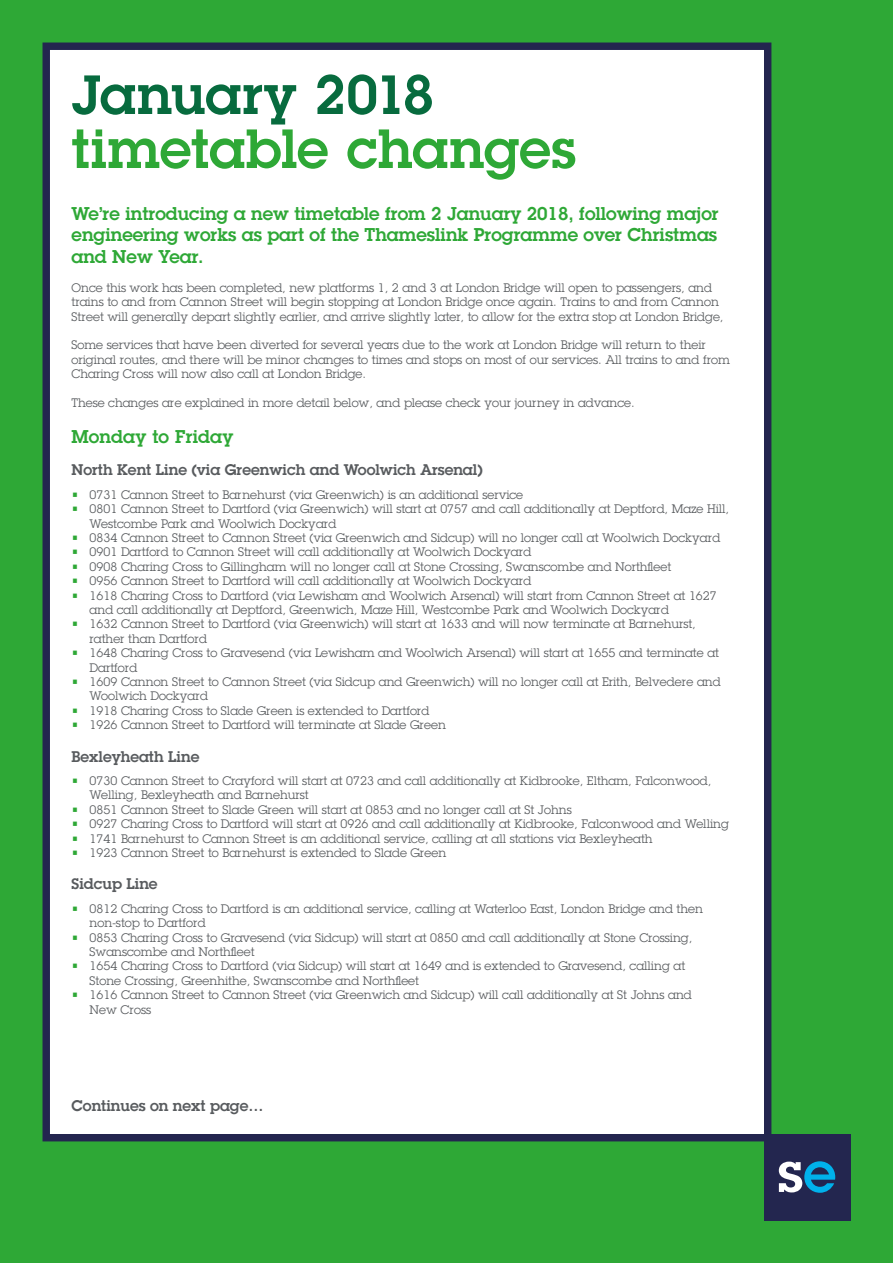
<style>
.page{position:relative;width:893px;height:1263px;background:#2ea836}
.page>*{position:absolute;margin:0;border:0;box-sizing:border-box;transform-origin:0 0}
.t1{font:600 54px "Lubalin Graph";letter-spacing:-.005em;color:#2ea836}
.t2{font:600 54px "Lubalin Graph";letter-spacing:-.005em;color:#076b3e}
.t3{font:600 18px/21.6px "Lubalin Graph";color:#2ea836;text-align:justify}
.t4{font:600 15px "Lubalin Graph";color:#585b5e}
.t5{font:12px/14.4px "Lubalin Graph";color:#585b5e}
.s1{color:#2ea836}
</style>
<div class="page">
<div style="left:42px;top:42px;width:730px;height:1100px;background:#fff"></div>
<div style="left:764px;top:1134px;width:86px;height:86px;background:#23264f"></div>
<svg style="left:779px;top:1161px;width:56px;height:32px"></svg>
<h1 class="t2" style="left:72px;top:59px;width:364px">January 2018</h1>
<h1 class="t1" style="left:72px;top:113px;width:506px">timetable changes</h1>
<h2 class="t3" style="left:72px;top:202px;width:648px">We’re introducing a new timetable from 2 January 2018, following major engineering works as part of the Thameslink Programme over Christmas and New Year.</h2>
<p class="t5" style="left:72px;top:280px;width:653px">Once this work has been completed, new platforms 1, 2 and 3 at London Bridge will open to passengers, and trains to and from Cannon Street will begin stopping at London Bridge once again. Trains to and from Cannon<br>Street will generally depart slightly earlier, and arrive slightly later, to allow for the extra stop at London Bridge,</p>
<p class="t5" style="left:72px;top:338px;width:660px">Some services that have been diverted for several years due to the work at London Bridge will return to their original routes, and there will be minor changes to times and stops on most of our services. All trains to and from<br>Charing Cross will now also call at London Bridge.</p>
<p class="t5" style="left:72px;top:395px;width:565px">These changes are explained in more detail below, and please check your journey in advance.</p>
<h2 class="t3" style="left:72px;top:425px;width:163px">Monday to Friday</h2>
<p class="t4" style="left:72px;top:460px;width:413px">North Kent Line (via Greenwich and Woolwich Arsenal)</p>
<p class="t5" style="left:72px;top:487px;width:453px"><span class="s1">•</span> 0731 Cannon Street to Barnehurst (via Greenwich) is an additional service</p>
<p class="t5" style="left:90px;top:502px;width:641px;text-indent:-18px"><span class="s1">•</span> 0801 Cannon Street to Dartford (via Greenwich) will start at 0757 and call additionally at Deptford, Maze Hill,<br>Westcombe Park and Woolwich Dockyard</p>
<p class="t5" style="left:72px;top:530px;width:650px"><span class="s1">•</span> 0834 Cannon Street to Cannon Street (via Greenwich and Sidcup) will no longer call at Woolwich Dockyard</p>
<p class="t5" style="left:72px;top:545px;width:461px"><span class="s1">•</span> 0901 Dartford to Cannon Street will call additionally at Woolwich Dockyard</p>
<p class="t5" style="left:72px;top:559px;width:601px"><span class="s1">•</span> 0908 Charing Cross to Gillingham will no longer call at Stone Crossing, Swanscombe and Northfleet</p>
<p class="t5" style="left:72px;top:574px;width:461px"><span class="s1">•</span> 0956 Cannon Street to Dartford will call additionally at Woolwich Dockyard</p>
<p class="t5" style="left:90px;top:588px;width:629px;text-indent:-18px"><span class="s1">•</span> 1618 Charing Cross to Dartford (via Lewisham and Woolwich Arsenal) will start from Cannon Street at 1627 and call additionally at Deptford, Greenwich, Maze Hill, Westcombe Park and Woolwich Dockyard</p>
<p class="t5" style="left:90px;top:617px;width:608px;text-indent:-18px"><span class="s1">•</span> 1632 Cannon Street to Dartford (via Greenwich) will start at 1633 and will now terminate at Barnehurst, rather than Dartford</p>
<p class="t5" style="left:90px;top:646px;width:631px;text-indent:-18px"><span class="s1">•</span> 1648 Charing Cross to Gravesend (via Lewisham and Woolwich Arsenal) will start at 1655 and terminate at<br>Dartford</p>
<p class="t5" style="left:90px;top:674px;width:633px;text-indent:-18px"><span class="s1">•</span> 1609 Cannon Street to Cannon Street (via Sidcup and Greenwich) will no longer call at Erith, Belvedere and<br>Woolwich Dockyard</p>
<p class="t5" style="left:72px;top:703px;width:359px"><span class="s1">•</span> 1918 Charing Cross to Slade Green is extended to Dartford</p>
<p class="t5" style="left:72px;top:718px;width:376px"><span class="s1">•</span> 1926 Cannon Street to Dartford will terminate at Slade Green</p>
<p class="t4" style="left:72px;top:746px;width:129px">Bexleyheath Line</p>
<p class="t5" style="left:90px;top:773px;width:623px;text-indent:-18px"><span class="s1">•</span> 0730 Cannon Street to Crayford will start at 0723 and call additionally at Kidbrooke, Eltham, Falconwood,<br>Welling, Bexleyheath and Barnehurst</p>
<p class="t5" style="left:72px;top:802px;width:502px"><span class="s1">•</span> 0851 Cannon Street to Slade Green will start at 0853 and no longer call at St Johns</p>
<p class="t5" style="left:72px;top:817px;width:659px"><span class="s1">•</span> 0927 Charing Cross to Dartford will start at 0926 and call additionally at Kidbrooke, Falconwood and Welling</p>
<p class="t5" style="left:72px;top:831px;width:582px"><span class="s1">•</span> 1741 Barnehurst to Cannon Street is an additional service, calling at all stations via Bexleyheath</p>
<p class="t5" style="left:72px;top:845px;width:376px"><span class="s1">•</span> 1923 Cannon Street to Barnehurst is extended to Slade Green</p>
<p class="t4" style="left:72px;top:874px;width:88px">Sidcup Line</p>
<p class="t5" style="left:90px;top:901px;width:615px;text-indent:-18px"><span class="s1">•</span> 0812 Charing Cross to Dartford is an additional service, calling at Waterloo East, London Bridge and then non-stop to Dartford</p>
<p class="t5" style="left:90px;top:930px;width:604px;text-indent:-18px"><span class="s1">•</span> 0853 Charing Cross to Gravesend (via Sidcup) will start at 0850 and call additionally at Stone Crossing,<br>Swanscombe and Northfleet</p>
<p class="t5" style="left:90px;top:959px;width:597px;text-indent:-18px"><span class="s1">•</span> 1654 Charing Cross to Dartford (via Sidcup) will start at 1649 and is extended to Gravesend, calling at<br>Stone Crossing, Greenhithe, Swanscombe and Northfleet</p>
<p class="t5" style="left:90px;top:988px;width:604px;text-indent:-18px"><span class="s1">•</span> 1616 Cannon Street to Cannon Street (via Greenwich and Sidcup) will call additionally at St Johns and<br>New Cross</p>
<p class="t4" style="left:72px;top:1096px;width:193px">Continues on next page…</p>
</div>
